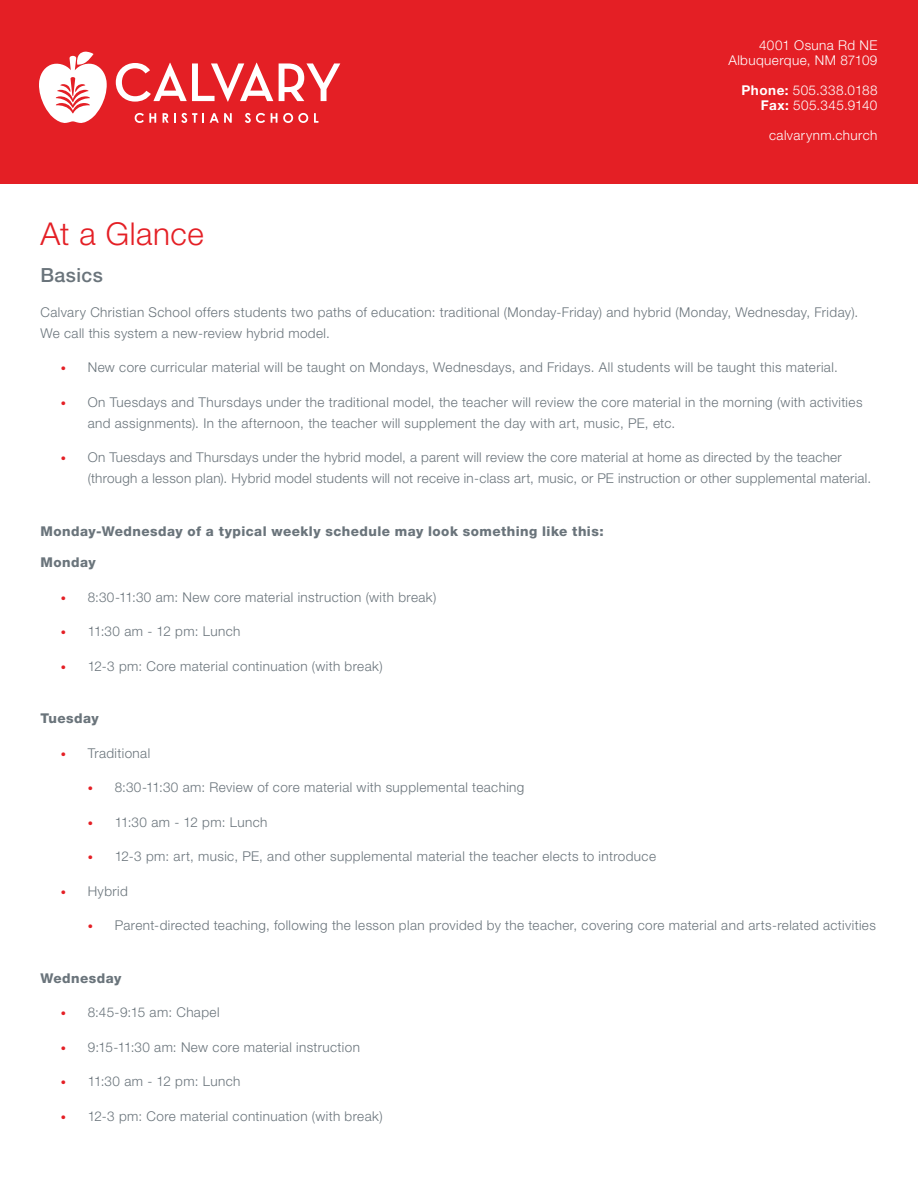
<style>
.page{position:relative;width:918px;height:1188px;background:#fff}
.page>*{position:absolute;margin:0;border:0;box-sizing:border-box;transform-origin:0 0}
.t1{font:300 31.5px "Helvetica Neue LT Std";letter-spacing:.015em;color:#e41f25}
.t2{font:500 19.5px "Helvetica Neue LT Std";letter-spacing:.02em;color:#6a747b}
.t3{font:300 13.5px/21px "Helvetica Neue LT Std";letter-spacing:.03em;color:#6a747b}
.t4{font:800 13.5px "Helvetica Neue LT Std";letter-spacing:.035em;color:#6a747b}
.t5{font:300 13.5px/15px "Helvetica Neue LT Std";letter-spacing:.03em;color:#fff;text-align:right}
.s1{font-weight:700}
.s2{font-size:10.5px;color:#e41f25}
</style>
<div class="page">
<div style="left:0;top:0;width:918px;height:184px;background:#e41f25"></div>
<svg style="left:116px;top:63px;width:157px;height:39px"></svg>
<svg style="left:279px;top:63px;width:61px;height:38px"></svg>
<svg style="left:39px;top:51px;width:68px;height:72px"></svg>
<svg style="left:135px;top:113px;width:21px;height:10px"></svg>
<svg style="left:163px;top:113px;width:34px;height:10px"></svg>
<svg style="left:210px;top:113px;width:22px;height:10px"></svg>
<svg style="left:245px;top:113px;width:20px;height:10px"></svg>
<svg style="left:271px;top:113px;width:6px;height:10px"></svg>
<svg style="left:283px;top:113px;width:25px;height:10px"></svg>
<svg style="left:314px;top:113px;width:4px;height:10px"></svg>
<p class="t5" style="left:728px;top:38px;width:151px">4001 Osuna Rd NE<br>Albuquerque, NM 87109</p>
<p class="t5" style="left:742px;top:83px;width:137px"><span class="s1">Phone:</span> 505.338.0188<br><span class="s1">Fax:</span> 505.345.9140</p>
<p class="t5" style="left:769px;top:128px;width:110px">calvarynm.church</p>
<h1 class="t1" style="left:40px;top:215px;width:165px">At a Glance</h1>
<h2 class="t2" style="left:40px;top:264px;width:64px">Basics</h2>
<p class="t3" style="left:40px;top:301px;width:819px">Calvary Christian School offers students two paths of education: traditional (Monday-Friday) and hybrid (Monday, Wednesday, Friday).<br>We call this system a new-review hybrid model.</p>
<p class="t3" style="left:61px;top:357px;width:779px"><span class="s2">•</span> New core curricular material will be taught on Mondays, Wednesdays, and Fridays. All students will be taught this material.</p>
<p class="t3" style="left:88px;top:391px;width:776px;text-indent:-27px"><span class="s2">•</span> On Tuesdays and Thursdays under the traditional model, the teacher will review the core material in the morning (with activities and assignments). In the afternoon, the teacher will supplement the day with art, music, PE, etc.</p>
<p class="t3" style="left:88px;top:447px;width:785px;text-indent:-27px"><span class="s2">•</span> On Tuesdays and Thursdays under the hybrid model, a parent will review the core material at home as directed by the teacher (through a lesson plan). Hybrid model students will not receive in-class art, music, or PE instruction or other supplemental material.</p>
<p class="t4" style="left:40px;top:523px;width:565px">Monday-Wednesday of a typical weekly schedule may look something like this:</p>
<p class="t4" style="left:40px;top:555px;width:57px">Monday</p>
<p class="t3" style="left:61px;top:586px;width:377px"><span class="s2">•</span> 8:30-11:30 am: New core material instruction (with break)</p>
<p class="t3" style="left:61px;top:621px;width:181px"><span class="s2">•</span> 11:30 am - 12 pm: Lunch</p>
<p class="t3" style="left:61px;top:655px;width:323px"><span class="s2">•</span> 12-3 pm: Core material continuation (with break)</p>
<p class="t4" style="left:40px;top:711px;width:60px">Tuesday</p>
<p class="t3" style="left:61px;top:742px;width:91px"><span class="s2">•</span> Traditional</p>
<p class="t3" style="left:88px;top:777px;width:438px"><span class="s2">•</span> 8:30-11:30 am: Review of core material with supplemental teaching</p>
<p class="t3" style="left:88px;top:811px;width:181px"><span class="s2">•</span> 11:30 am - 12 pm: Lunch</p>
<p class="t3" style="left:88px;top:846px;width:570px"><span class="s2">•</span> 12-3 pm: art, music, PE, and other supplemental material the teacher elects to introduce</p>
<p class="t3" style="left:61px;top:880px;width:69px"><span class="s2">•</span> Hybrid</p>
<p class="t3" style="left:88px;top:915px;width:790px"><span class="s2">•</span> Parent-directed teaching, following the lesson plan provided by the teacher, covering core material and arts-related activities</p>
<p class="t4" style="left:40px;top:970px;width:82px">Wednesday</p>
<p class="t3" style="left:61px;top:1002px;width:160px"><span class="s2">•</span> 8:45-9:15 am: Chapel</p>
<p class="t3" style="left:61px;top:1036px;width:301px"><span class="s2">•</span> 9:15-11:30 am: New core material instruction</p>
<p class="t3" style="left:61px;top:1071px;width:181px"><span class="s2">•</span> 11:30 am - 12 pm: Lunch</p>
<p class="t3" style="left:61px;top:1105px;width:323px"><span class="s2">•</span> 12-3 pm: Core material continuation (with break)</p>
</div>
